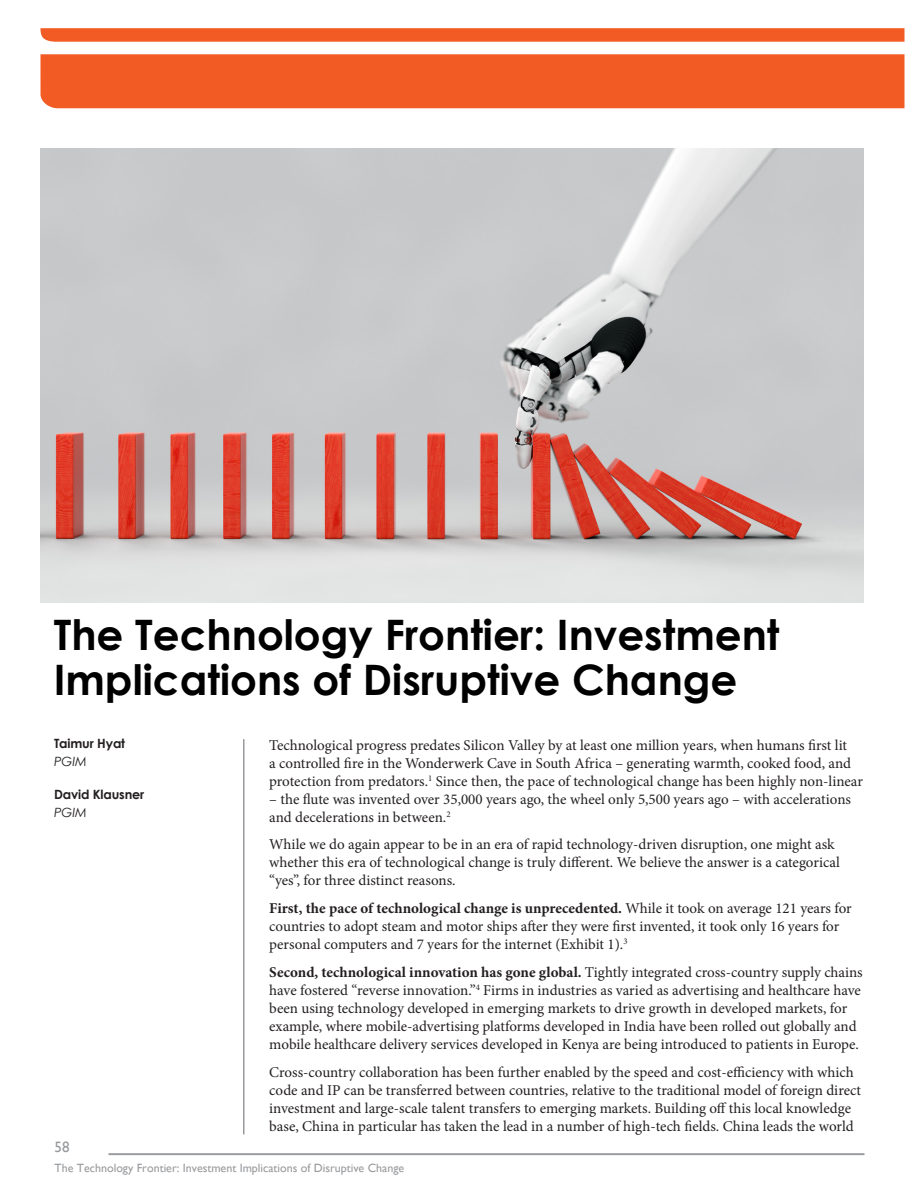
<style>
.page{position:relative;width:918px;height:1188px;background:#fff}
.page>*{position:absolute;margin:0;border:0;box-sizing:border-box;transform-origin:0 0}
.t1{font:700 42px/45px "Century Gothic";color:#000}
.t2{font:15px/18px "Minion Pro";color:#231f20}
.t3{font:15px "Gill Sans";color:#989a9d}
.t4{font:700 12.75px "Century Gothic";letter-spacing:-.01em;color:#231f20}
.t5{font:italic 12.75px "Century Gothic";letter-spacing:-.01em;color:#231f20}
.t6{font:12px "Gill Sans";color:#989a9d}
.s1{font-weight:700}
</style>
<div class="page">
<svg style="left:40px;top:28px;width:864px;height:14px;background:#f2612b"></svg>
<div style="left:40px;top:54px;width:864px;height:54px;background:#f25b23"></div>
<hr style="left:109px;top:1153px;width:756px;height:2px;background:#989a9d">
<hr style="left:243px;top:739px;width:1px;height:395px;background:#989a9d">
<img style="left:40px;top:148px;width:824px;height:455px">
<h1 class="t1" style="left:54px;top:611px;width:727px">The Technology Frontier: Investment<br>Implications of Disruptive Change</h1>
<p class="t4" style="left:54px;top:734px;width:73px">Taimur Hyat</p>
<p class="t5" style="left:54px;top:753px;width:34px">PGIM</p>
<p class="t4" style="left:54px;top:785px;width:92px">David Klausner</p>
<p class="t5" style="left:54px;top:804px;width:34px">PGIM</p>
<p class="t2" style="left:269px;top:736px;width:595px">Technological progress predates Silicon Valley by at least one million years, when humans first lit<br>a controlled fire in the Wonderwerk Cave in South Africa – generating warmth, cooked food, and protection from predators.<sup>1</sup> Since then, the pace of technological change has been highly non-linear</p>
<p class="t2" style="left:269px;top:790px;width:583px">– the flute was invented over 35,000 years ago, the wheel only 5,500 years ago – with accelerations and decelerations in between.<sup>2</sup></p>
<p class="t2" style="left:269px;top:836px;width:572px">While we do again appear to be in an era of rapid technology-driven disruption, one might ask whether this era of technological change is truly different. We believe the answer is a categorical “yes”, for three distinct reasons.</p>
<p class="t2" style="left:269px;top:899px;width:584px"><span class="s1">First, the pace of technological change is unprecedented.</span> While it took on average 121 years for countries to adopt steam and motor ships after they were first invented, it took only 16 years for personal computers and 7 years for the internet (Exhibit 1).<sup>3</sup></p>
<p class="t2" style="left:269px;top:963px;width:595px"><span class="s1">Second, technological innovation has gone global.</span> Tightly integrated cross-country supply chains have fostered “reverse innovation.”<sup>4</sup> Firms in industries as varied as advertising and healthcare have been using technology developed in emerging markets to drive growth in developed markets, for example, where mobile-advertising platforms developed in India have been rolled out globally and mobile healthcare delivery services developed in Kenya are being introduced to patients in Europe.</p>
<p class="t2" style="left:269px;top:1063px;width:593px">Cross-country collaboration has been further enabled by the speed and cost-efficiency with which code and IP can be transferred between countries, relative to the traditional model of foreign direct investment and large-scale talent transfers to emerging markets. Building off this local knowledge base, China in particular has taken the lead in a number of high-tech fields. China leads the world</p>
<p class="t3" style="left:55px;top:1138px;width:16px">58</p>
<p class="t6" style="left:55px;top:1161px;width:351px">The Technology Frontier: Investment Implications of Disruptive Change</p>
</div>
